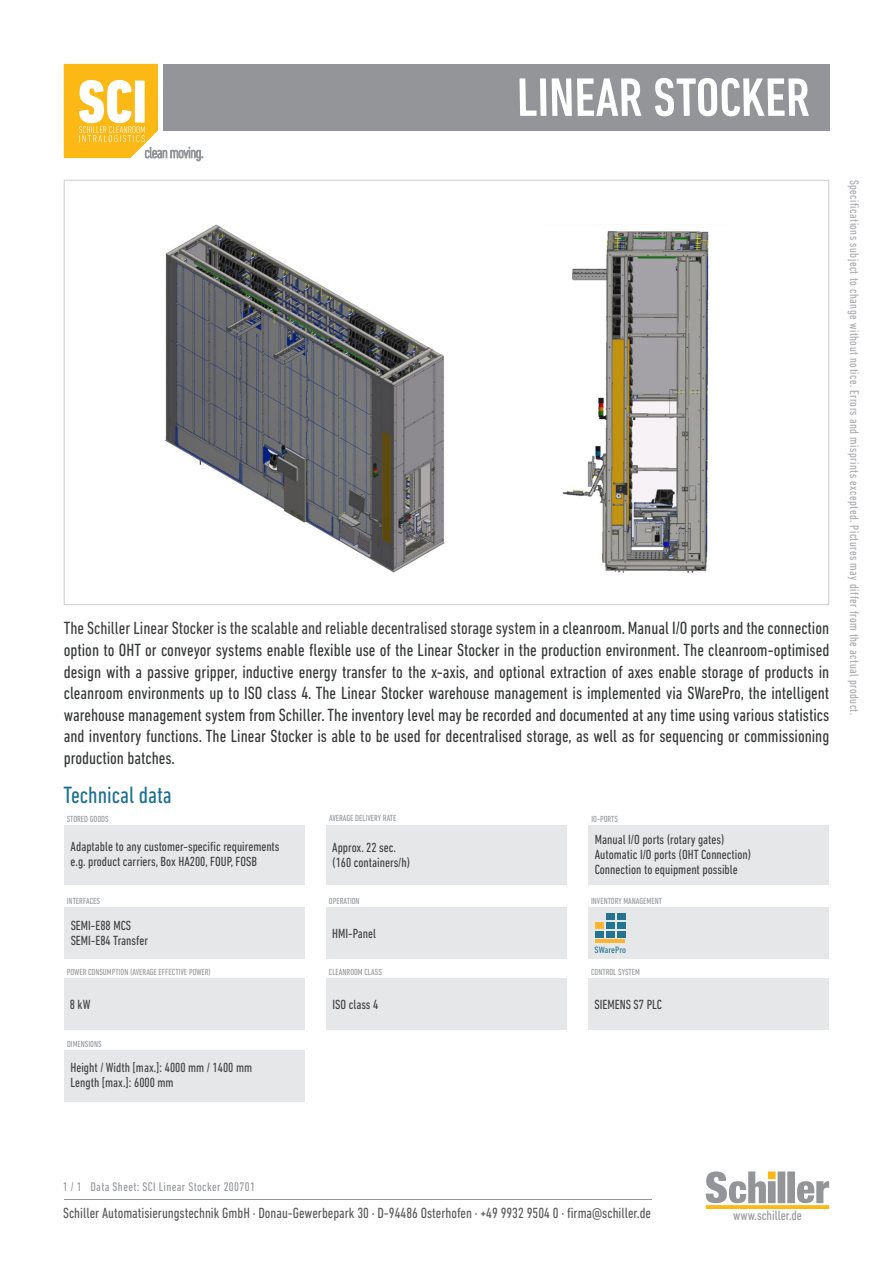
<style>
.page{position:relative;width:893px;height:1263px;background:#fff}
.page>*{position:absolute;margin:0;border:0;box-sizing:border-box;transform-origin:0 0}
.t1{font:500 condensed 55.05px "DIN Next LT Pro";color:#fff}
.t2{font:condensed 24px "DIN Next LT Pro";color:#1a7092}
.t3{font:condensed 18px/21.6px "DIN Next LT Pro";color:#343637;text-align:justify}
.t4{font:condensed 18px "DIN Next LT Pro";color:#3e3e3f}
.t5{font:condensed 15px "DIN Next LT Pro";color:#57585a}
.t6{font:condensed 13.8px "DIN Next LT Pro";color:#939598}
.t7{font:condensed 13.5px/15px "DIN Next LT Pro";color:#3e3e3f}
.t8{font:condensed 12.75px "DIN Next LT Pro";color:#a8a9ad}
.t9{font:condensed 12.75px "DIN Next LT Pro";letter-spacing:.03em;color:#939598}
.t10{font:condensed 9.45px "DIN Next LT Pro";letter-spacing:-.005em;color:#237391;scale:1.13 1}
.t11{font:condensed 9px "DIN Next LT Pro";color:#939598}
.s1{color:#3e3e3f}
</style>
<div class="page">
<div style="left:588px;top:826px;width:241px;height:59px;background:#e6e7e9"></div>
<div style="left:588px;top:907px;width:241px;height:51px;background:#e6e7e9"></div>
<div style="left:588px;top:979px;width:241px;height:51px;background:#e6e7e9"></div>
<div style="left:326px;top:826px;width:241px;height:59px;background:#e6e7e9"></div>
<div style="left:326px;top:907px;width:241px;height:51px;background:#e6e7e9"></div>
<div style="left:326px;top:979px;width:241px;height:51px;background:#e6e7e9"></div>
<div style="left:64px;top:1050px;width:241px;height:51px;background:#e6e7e9"></div>
<div style="left:64px;top:979px;width:241px;height:51px;background:#e6e7e9"></div>
<div style="left:64px;top:907px;width:241px;height:51px;background:#e6e7e9"></div>
<hr style="left:64px;top:1199px;width:587px;height:1px;background:#939598">
<svg style="left:706px;top:1171px;width:123px;height:38px"></svg>
<svg style="left:64px;top:64px;width:139px;height:98px"></svg>
<div style="left:163px;top:64px;width:666px;height:66px;background:#939598"></div>
<div style="left:64px;top:826px;width:241px;height:59px;background:#e6e7e9"></div>
<svg style="left:64px;top:180px;width:765px;height:425px"></svg>
<div style="left:617px;top:913px;width:8px;height:7px;background:#237391"></div>
<div style="left:606px;top:913px;width:8px;height:7px;background:#237391"></div>
<div style="left:606px;top:922px;width:8px;height:7px;background:#237391"></div>
<div style="left:606px;top:932px;width:8px;height:6px;background:#237391"></div>
<div style="left:617px;top:922px;width:8px;height:7px;background:#237391"></div>
<div style="left:617px;top:932px;width:8px;height:6px;background:#237391"></div>
<div style="left:596px;top:922px;width:8px;height:7px;background:#fcb52e"></div>
<div style="left:596px;top:932px;width:8px;height:6px;background:#237391"></div>
<hr style="left:596px;top:939px;width:29px;height:4px;background:#fcb52e">
<img style="left:150px;top:224px;width:307px;height:350px">
<img style="left:543px;top:224px;width:186px;height:350px">
<h1 class="t1" style="left:517px;top:75px;width:295px">LINEAR STOCKER</h1>
<p class="t3" style="left:64px;top:619px;width:767px"><span class="s1">The Schiller Linear Stocker is the scalable and reliable decentralised storage system</span> in a cleanroom. Manual I/O ports and the connection option to OHT or conveyor systems enable flexible use of the Linear Stocker in the production environment. The cleanroom-optimised design with a passive gripper, inductive energy transfer to the x-axis, and optional extraction of axes enable storage of products in cleanroom environments up to ISO class 4. The Linear Stocker warehouse management is implemented via SWarePro, the intelligent warehouse management system from Schiller. The inventory level may be recorded and documented at any time using various statistics and inventory functions. The Linear Stocker is able to be used for decentralised storage, as well as for sequencing or commissioning production batches.</p>
<h2 class="t2" style="left:63px;top:785px;width:110px">Technical data</h2>
<p class="t11" style="left:67px;top:815px;width:43px">STORED GOODS</p>
<p class="t4" style="left:71px;top:831px;width:73px">Transportgut</p>
<p class="t7" style="left:71px;top:840px;width:210px">Adaptable to any customer-specific requirements e.g. product carriers, Box HA200, FOUP, FOSB</p>
<p class="t11" style="left:67px;top:897px;width:35px">INTERFACES</p>
<p class="t7" style="left:71px;top:919px;width:79px">SEMI-E88 MCS<br>SEMI-E84 Transfer</p>
<p class="t11" style="left:67px;top:968px;width:146px">POWER CONSUMPTION (AVERAGE EFFECTIVE POWER)</p>
<p class="t7" style="left:70px;top:998px;width:22px">8kW</p>
<p class="t11" style="left:67px;top:1040px;width:36px">DIMENSIONS</p>
<p class="t7" style="left:70px;top:1061px;width:183px">Height / Width [max.]: 4000 mm / 1400 mm<br>Length [max.]: 6000 mm</p>
<p class="t11" style="left:329px;top:814px;width:69px">AVERAGE DELIVERY RATE</p>
<p class="t7" style="left:332px;top:841px;width:79px">Approx. 22 sec. (160 containers/h)</p>
<p class="t11" style="left:591px;top:815px;width:28px">IO-PORTS</p>
<p class="t7" style="left:595px;top:833px;width:158px">Manual I/O ports (rotary gates)<br>Automatic I/O ports (OHT Connection)<br>Connection to equipment possible</p>
<p class="t11" style="left:329px;top:897px;width:32px">OPERATION</p>
<p class="t11" style="left:591px;top:897px;width:72px">INVENTORY MANAGEMENT</p>
<p class="t7" style="left:332px;top:927px;width:46px">HMI-Panel</p>
<p class="t11" style="left:329px;top:968px;width:54px">CLEANROOM CLASS</p>
<p class="t7" style="left:332px;top:998px;width:47px">ISO class 4</p>
<p class="t10" style="left:595px;top:946px;width:29px">SWarePro</p>
<p class="t11" style="left:591px;top:968px;width:50px">CONTROL SYSTEM</p>
<p class="t7" style="left:594px;top:998px;width:69px">SIEMENS S7 PLC</p>
<p class="t8" style="left:860px;top:180px;width:537px;rotate:90deg">Specifications subject to change without notice. Errors and misprints excepted. Pictures may differ from the actual product.</p>
<p class="t9" style="left:63px;top:1181px;width:194px">1 / 1 Data Sheet: SCI Linear Stocker 200701</p>
<p class="t5" style="left:63px;top:1206px;width:589px">Schiller Automatisierungstechnik GmbH · Donau-Gewerbepark 30 · D-94486 Osterhofen · +49 9932 9504 0 · firma@schiller.de</p>
<p class="t6" style="left:733px;top:1210px;width:70px">www.schiller.de</p>
</div>
